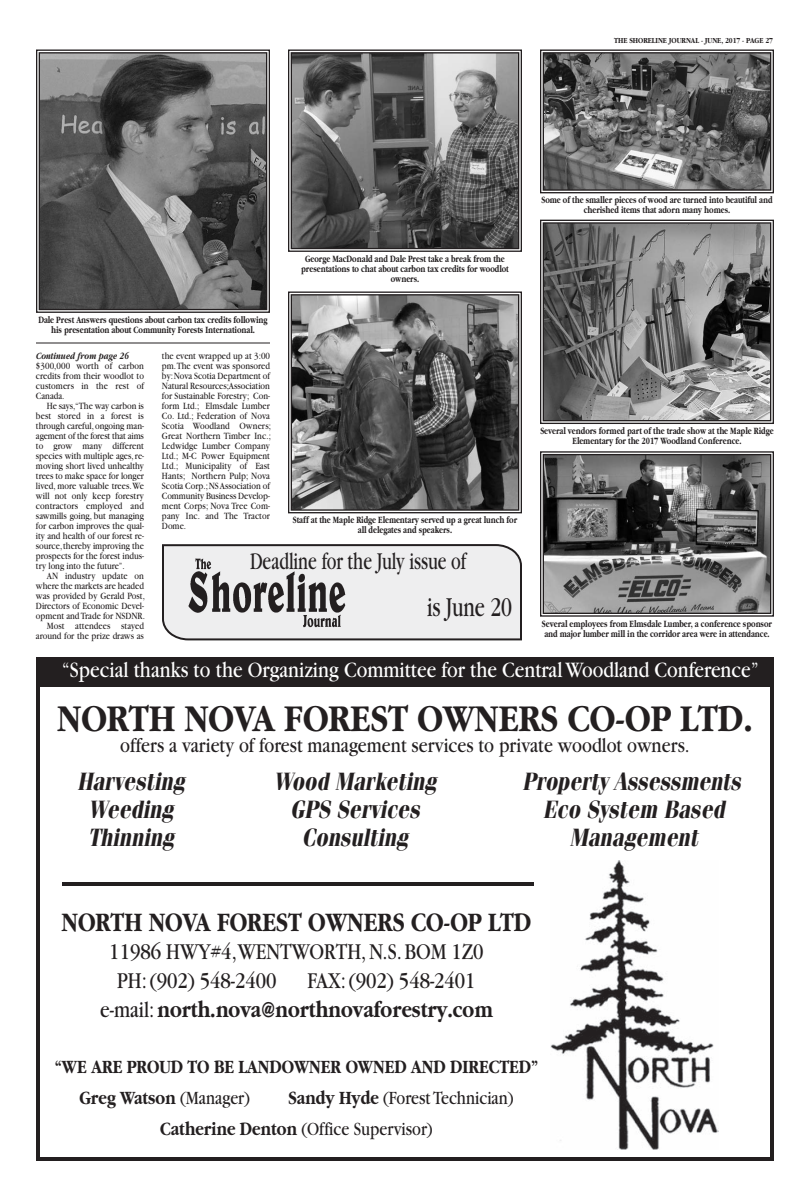
<style>
.page{position:relative;width:810px;height:1197px;background:#fff}
.page>*{position:absolute;margin:0;border:0;box-sizing:border-box;transform-origin:0 0}
.t1{font:700 39.4px "Garamond";color:#231f20;scale:.85 1}
.t2{font:28.5px "Garamond";color:#231f20;scale:.72 1}
.t3{font:700 27.7px "Garamond";color:#231f20;scale:.83 1}
.t4{font:25.2px "Garamond";color:#231f20;scale:.71 1}
.t5{font:italic 700 25px "Fenice";letter-spacing:.005em;color:#231f20;scale:.85 1}
.t6{font:700 23.6px/28.8px "Garamond";color:#231f20;scale:.83 1}
.t7{font:23.6px/28.8px "Garamond";color:#231f20;scale:.83 1}
.t8{font:23px "Garamond";color:#fff;scale:.85 1}
.t9{font:21.4px "Garamond";color:#231f20;scale:.85 1}
.t10{font:700 19.5px/30.8px "Garamond";color:#231f20;scale:.83 1}
.t11{font:19.5px/30.8px "Garamond";color:#231f20;scale:.83 1}
.t12{font:10px/10px "Garamond";color:#231f20;text-align:justify;scale:.85 1}
.t13{font:700 10px/10px "Garamond";color:#231f20;text-align:center;scale:.75 1}
.t14{font:italic 700 10px "Garamond";color:#231f20;scale:.8 1}
.t15{font:700 8px "Garamond";color:#231f20;scale:.85 1}
.s1{font-weight:400}
.s2{font-weight:700}
</style>
<div class="page">
<img style="left:550px;top:861px;width:169px;height:288px">
<div style="left:36px;top:657px;width:738px;height:29px;background:#231f20"></div>
<div style="left:36px;top:657px;width:738px;height:504px;border:4px solid #231f20"></div>
<hr style="left:62px;top:882px;width:472px;height:4px;background:#231f20">
<svg style="left:288px;top:49px;width:234px;height:203px"></svg>
<svg style="left:36px;top:49px;width:234px;height:264px"></svg>
<svg style="left:540px;top:219px;width:234px;height:205px"></svg>
<svg style="left:540px;top:49px;width:234px;height:145px"></svg>
<svg style="left:540px;top:451px;width:234px;height:166px"></svg>
<svg style="left:288px;top:291px;width:234px;height:223px"></svg>
<hr style="left:36px;top:342px;width:234px;height:2px;background:#231f20">
<svg style="left:162px;top:544px;width:360px;height:96px"></svg>
<img style="left:189px;top:557px;width:157px;height:74px">
<p class="t15" style="left:614px;top:37px;width:188px">THE SHORELINE JOURNAL - JUNE, 2017 - PAGE 27</p>
<p class="t13" style="left:38px;top:315px;width:307px">Dale Prest Answers questions about carbon tax credits following his presentation about Community Forests International.</p>
<p class="t13" style="left:301px;top:254px;width:278px">George MacDonald and Dale Prest take a break from the presentations to chat about carbon tax credits for woodlot owners.</p>
<p class="t14" style="left:36px;top:353px;width:117px">Continued from page 26</p>
<p class="t12" style="left:36px;top:362px;width:129px">$300,000 worth of carbon credits from their woodlot to customers in the rest of Canada.</p>
<p class="t12" style="left:36px;top:402px;width:129px;text-indent:11px">He says,“The way carbon is best stored in a forest is through careful, ongoing man&shy;agement of the forest that aims to grow many different species with multiple ages, re&shy;moving short lived unhealthy trees to make space for longer lived, more valuable trees. We will not only keep forestry contractors employed and sawmills going, but managing for carbon improves the qual&shy;ity and health of our forest re&shy;source, thereby improving the prospects for the forest indus&shy;try long into the future”.</p>
<p class="t12" style="left:36px;top:572px;width:130px;text-align:right">AN industry update on where the markets are headed was provided by Gerald Post,<br>Directors of Economic Devel&shy;opment and Trade for NSDNR.<br>Most attendees stayed around for the prize draws as</p>
<p class="t12" style="left:162px;top:352px;width:130px">the event wrapped up at 3:00 pm. The event was sponsored by: Nova Scotia Department of Natural Resources;Association for Sustainable Forestry; Con&shy;form Ltd.; Elmsdale Lumber Co. Ltd.; Federation of Nova Scotia Woodland Owners; Great Northern Timber Inc.; Ledwidge Lumber Company Ltd.; M-C Power Equipment Ltd.; Municipality of East Hants; Northern Pulp; Nova Scotia Corp.; NS Association of Community Business Develop&shy;ment Corps; Nova Tree Com&shy;pany Inc. and The Tractor Dome.</p>
<p class="t13" style="left:293px;top:516px;width:301px">Staff at the Maple Ridge Elementary served up a great lunch for all delegates and speakers.</p>
<h3 class="t4" style="left:250px;top:552px;width:306px">Deadline for the July issue of</h3>
<h2 class="t2" style="left:427px;top:597px;width:120px">is June 20</h2>
<p class="t13" style="left:541px;top:196px;width:310px">Some of the smaller pieces of wood are turned into beautiful and cherished items that adorn many homes.</p>
<p class="t13" style="left:540px;top:427px;width:313px">Several vendors formed part of the trade show at the Maple Ridge<br>Elementary for the 2017 Woodland Conference.</p>
<p class="t13" style="left:542px;top:619px;width:308px;text-align:left">Several employees from Elmsdale Lumber, a conference sponsor and major lumber mill in the corridor area were in attendance.</p>
<h3 class="t8" style="left:62px;top:662px;width:822px">“Special thanks to the Organizing Committee for the Central Woodland Conference”</h3>
<h1 class="t1" style="left:57px;top:703px;width:820px">NORTH NOVA FOREST OWNERS CO-OP LTD.</h1>
<h3 class="t9" style="left:120px;top:738px;width:672px">offers a variety of forest management services to private woodlot owners.</h3>
<h3 class="t5" style="left:77px;top:773px;width:128px">Harvesting</h3>
<h3 class="t5" style="left:274px;top:773px;width:193px">Wood Marketing</h3>
<h3 class="t5" style="left:523px;top:773px;width:263px">Property Assessments</h3>
<h3 class="t5" style="left:89px;top:801px;width:101px">Weeding</h3>
<h3 class="t5" style="left:290px;top:801px;width:159px">GPS Services</h3>
<h3 class="t5" style="left:543px;top:801px;width:220px">Eco System Based</h3>
<h3 class="t5" style="left:88px;top:829px;width:103px">Thinning</h3>
<h3 class="t5" style="left:302px;top:829px;width:126px">Consulting</h3>
<h3 class="t5" style="left:570px;top:829px;width:157px">Management</h3>
<h3 class="t3" style="left:62px;top:911px;width:568px">NORTH NOVA FOREST OWNERS CO-OP LTD</h3>
<h3 class="t7" style="left:117px;top:940px;width:443px;text-indent:-8px">11986 HWY#4,WENTWORTH, N.S. BOM 1Z0<br>PH: (902) 548-2400</h3>
<h3 class="t6" style="left:100px;top:968px;width:474px;text-indent:207px"><span class="s1">FAX: (902) 548-2401 e-mail:</span> north.nova@northnovaforestry.com</h3>
<h3 class="t10" style="left:79px;top:1053px;width:554px;text-indent:-24px">“WE ARE PROUD TO BE LANDOWNER OWNED AND DIRECTED”<br>Greg Watson <span class="s1">(Manager)</span></h3>
<h3 class="t11" style="left:160px;top:1084px;width:427px;text-indent:128px"><span class="s2">Sandy Hyde</span> (Forest Technician)<br><span class="s2">Catherine Denton</span> (Office Supervisor)</h3>
</div>
